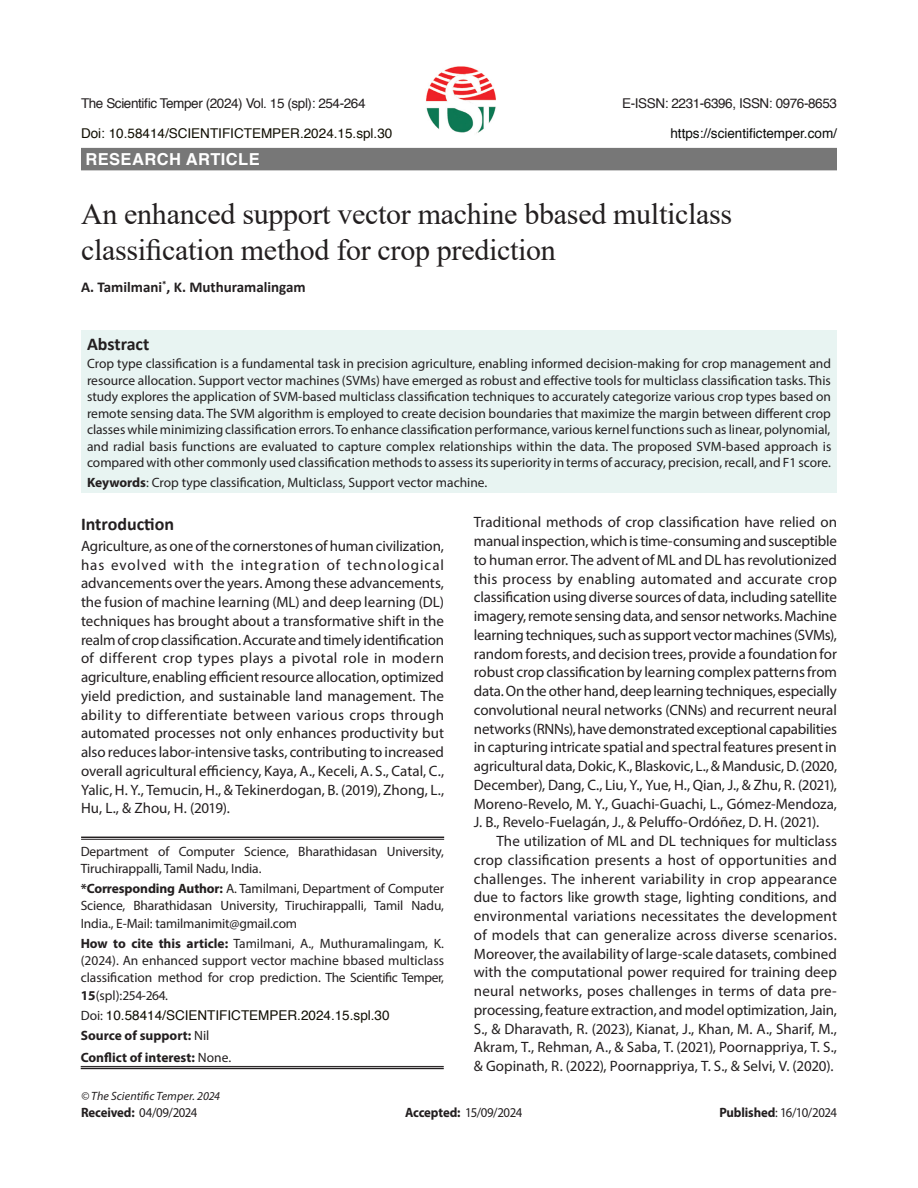
<style>
.page{position:relative;width:918px;height:1188px;background:#fff}
.page>*{position:absolute;margin:0;border:0;box-sizing:border-box;transform-origin:0 0}
.article_head{font:30px/36px "Times New Roman";letter-spacing:-.01em;color:#231f20}
.Sub-Head-1{font:700 18px "Calibri";color:#231f20}
.Subject{font:700 16.5px "Helvetica";letter-spacing:.025em;color:#fff}
.Body_flush{font:15px/18.8px "Myriad Pro";letter-spacing:-.005em;color:#231f20;text-align:justify}
.text{font:15px/18.8px "Myriad Pro";color:#231f20;text-align:justify}
.author{font:700 15px "Calibri";color:#231f20}
.Abstract{font:13.5px/16.5px "Myriad Pro";color:#231f20;text-align:justify}
.affiliation{font:13.5px/17.2px "Myriad Pro";letter-spacing:-.01em;color:#231f20;text-align:justify}
.Running_Head{font:13.5px "Helvetica";letter-spacing:-.03em;color:#231f20}
.ref{font:13.5px "Myriad Pro";letter-spacing:-.04em;color:#231f20;scale:.95 1}
.affiliation-2{font:13.5px "Helvetica";color:#100e02}
.Running_Head-2{font:13.5px "Helvetica";color:#100e02}
.affiliation-3{font:700 13.5px "Myriad Pro";color:#231f20}
.Running_Head-3{font:13.5px "Helvetica";color:#0a0b0a}
.Bottom_1st_page{font:italic 12px "Myriad Pro";letter-spacing:.005em;color:#231f20}
.s1{font-weight:700}
.s2{font-family:"Myriad Pro";color:#231f20}
.s3{font-weight:400}
</style>
<div class="page">
<div style="left:81px;top:330px;width:756px;height:163px;background:#e8f4f2"></div>
<div style="left:81px;top:148px;width:756px;height:22px;background:#777"></div>
<hr style="left:81px;top:837px;width:363px;height:1px;background:#231f20">
<hr style="left:81px;top:839px;width:363px;height:1px;background:#231f20">
<hr style="left:81px;top:1066px;width:363px;height:1px;background:#231f20">
<hr style="left:81px;top:1068px;width:363px;height:1px;background:#231f20">
<img style="left:426px;top:66px;width:70px;height:68px">
<p class="Running_Head" style="left:81px;top:92px;width:286px">The Scientific Temper (2024) Vol. 15 (spl): 254-264</p>
<p class="Running_Head" style="left:622px;top:92px;width:216px">E-ISSN: 2231-6396, ISSN: 0976-8653</p>
<p class="Running_Head-2" style="left:81px;top:122px;width:313px">Doi: 10.58414/SCIENTIFICTEMPER.2024.15.spl.30</p>
<p class="Running_Head-3" style="left:670px;top:122px;width:168px">https://scientifictemper.com/</p>
<p class="Subject" style="left:86px;top:146px;width:176px">RESEARCH ARTICLE</p>
<p class="article_head" style="left:81px;top:195px;width:653px">An enhanced support vector machine bbased multiclass classification method for crop prediction</p>
<p class="author" style="left:81px;top:276px;width:226px">A. Tamilmani<sup>*</sup>, K. Muthuramalingam</p>
<p class="Sub-Head-1" style="left:87px;top:331px;width:64px">Abstract</p>
<p class="Abstract" style="left:87px;top:355px;width:746px">Crop type classification is a fundamental task in precision agriculture, enabling informed decision-making for crop management and resource allocation. Support vector machines (SVMs) have emerged as robust and effective tools for multiclass classification tasks. This study explores the application of SVM-based multiclass classification techniques to accurately categorize various crop types based on remote sensing data. The SVM algorithm is employed to create decision boundaries that maximize the margin between different crop classes while minimizing classification errors. To enhance classification performance, various kernel functions such as linear, polynomial, and radial basis functions are evaluated to capture complex relationships within the data. The proposed SVM-based approach is compared with other commonly used classification methods to assess its superiority in terms of accuracy, precision, recall, and F1 score.</p>
<p class="Abstract" style="left:87px;top:474px;width:402px"><span class="s1">Keywords</span>: Crop type classification, Multiclass, Support vector machine.</p>
<p class="Sub-Head-1" style="left:81px;top:511px;width:95px">Introduction</p>
<p class="Body_flush" style="left:81px;top:536px;width:365px">Agriculture, as one of the cornerstones of human civilization, has evolved with the integration of technological advancements over the years. Among these advancements, the fusion of machine learning (ML) and deep learning (DL) techniques has brought about a transformative shift in the realm of crop classification. Accurate and timely identification of different crop types plays a pivotal role in modern agriculture, enabling efficient resource allocation, optimized yield prediction, and sustainable land management. The ability to differentiate between various crops through automated processes not only enhances productivity but also reduces labor-intensive tasks, contributing to increased overall agricultural efficiency, Kaya, A., Keceli, A. S., Catal, C., Yalic, H. Y., Temucin, H., &amp; Tekinerdogan, B. (2019), Zhong, L., Hu, L., &amp; Zhou, H. (2019).</p>
<p class="affiliation" style="left:81px;top:842px;width:365px">Department of Computer Science, Bharathidasan University,<br>Tiruchirappalli, Tamil Nadu, India.</p>
<p class="affiliation" style="left:81px;top:880px;width:365px"><span class="s1">*Corresponding Author:</span> A. Tamilmani, Department of Computer Science, Bharathidasan University, Tiruchirappalli, Tamil Nadu, India., E-Mail: tamilmanimit@gmail.com</p>
<p class="affiliation" style="left:81px;top:935px;width:365px"><span class="s1">How to cite this article:</span> Tamilmani, A., Muthuramalingam, K. (2024). An enhanced support vector machine bbased multiclass classification method for crop prediction. The Scientific Temper, <span class="s1">15</span>(spl):254-264.</p>
<p class="affiliation-2" style="left:81px;top:1005px;width:310px"><span class="s2">Doi:</span> 10.58414/SCIENTIFICTEMPER.2024.15.spl.30</p>
<p class="affiliation-3" style="left:81px;top:1027px;width:130px">Source of support: <span class="s3">Nil</span></p>
<p class="affiliation-3" style="left:81px;top:1049px;width:152px">Conflict of interest: <span class="s3">None.</span></p>
<p class="Body_flush" style="left:474px;top:513px;width:365px">Traditional methods of crop classification have relied on manual inspection, which is time-consuming and susceptible to human error. The advent of ML and DL has revolutionized this process by enabling automated and accurate crop classification using diverse sources of data, including satellite imagery, remote sensing data, and sensor networks. Machine learning techniques, such as support vector machines (SVMs), random forests, and decision trees, provide a foundation for robust crop classification by learning complex patterns from data. On the other hand, deep learning techniques, especially convolutional neural networks (CNNs) and recurrent neural networks (RNNs), have demonstrated exceptional capabilities in capturing intricate spatial and spectral features present in agricultural data, Dokic, K., Blaskovic, L., &amp; Mandusic, D. (2020, December), Dang, C., Liu, Y., Yue, H., Qian, J., &amp; Zhu, R. (2021), Moreno-Revelo, M. Y., Guachi-Guachi, L., Gómez-Mendoza, J. B., Revelo-Fuelagán, J., &amp; Peluffo-Ordóñez, D. H. (2021).</p>
<p class="text" style="left:474px;top:832px;width:365px;text-indent:22px">The utilization of ML and DL techniques for multiclass crop classification presents a host of opportunities and challenges. The inherent variability in crop appearance due to factors like growth stage, lighting conditions, and environmental variations necessitates the development of models that can generalize across diverse scenarios.<br>Moreover, the availability of large-scale datasets, combined with the computational power required for training deep neural networks, poses challenges in terms of data pre&shy;processing, feature extraction, and model optimization, Jain, S., &amp; Dharavath, R. (2023), Kianat, J., Khan, M. A., Sharif, M., Akram, T., Rehman, A., &amp; Saba, T. (2021), Poornappriya, T. S., &amp; Gopinath, R. (2022), Poornappriya, T. S., &amp; Selvi, V. (2020).</p>
<p class="Bottom_1st_page" style="left:81px;top:1089px;width:141px">© The Scientific Temper. 2024</p>
<p class="ref" style="left:81px;top:1104px;width:124px"><span class="s1">Received:</span> 04/09/2024</p>
<p class="ref" style="left:405px;top:1104px;width:125px"><span class="s1">Accepted:</span> 15/09/2024</p>
<p class="ref" style="left:719px;top:1104px;width:125px"><span class="s1">Published</span>: 16/10/2024</p>
</div>
